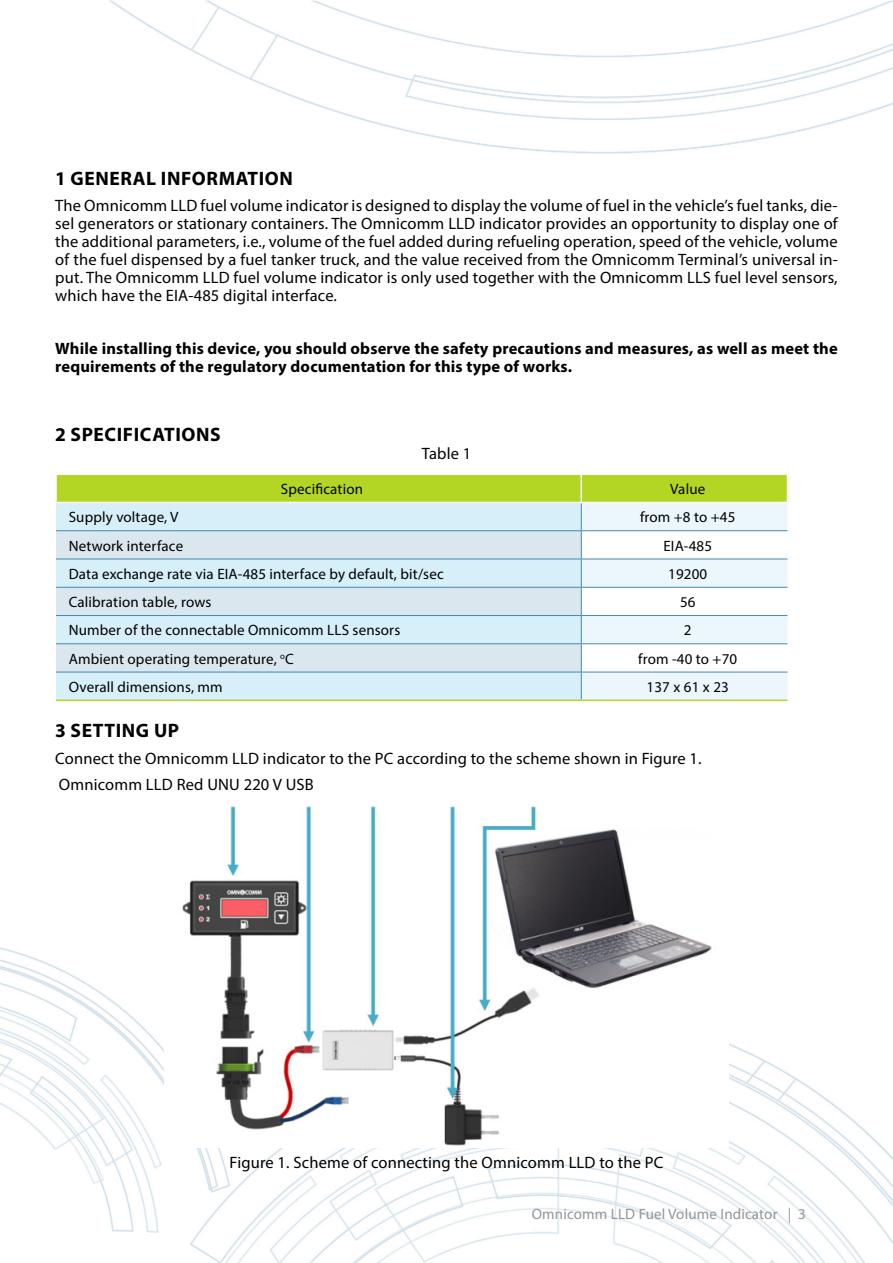
<style>
.page{position:relative;width:893px;height:1263px;background:#fff}
.page>*{position:absolute;margin:0;border:0;box-sizing:border-box;transform-origin:0 0}
.t1{font:700 19.5px "Myriad Pro";letter-spacing:.03em;color:#000}
.t2{font:16.5px/18px "Myriad Pro";letter-spacing:.01em;color:#000;text-align:justify}
.t3{font:700 16.5px/18px "Myriad Pro";letter-spacing:.01em;color:#000}
.t4{font:15px "Myriad Pro";letter-spacing:.01em;color:#000}
.t5{font:15px "Myriad Pro";letter-spacing:.01em;color:#939598}
</style>
<div class="page">
<img style="left:0;top:0;width:893px;height:1263px">
<hr style="left:55px;top:473px;width:526px;height:2px;background:#fff">
<hr style="left:55px;top:475px;width:2px;height:27px;background:#fff">
<hr style="left:581px;top:473px;width:207px;height:2px;background:#fff">
<svg style="left:56px;top:474px;width:732px;height:226px;background:#d6e9dc"></svg>
<hr style="left:55px;top:502px;width:526px;height:1px;background:#fff">
<hr style="left:581px;top:502px;width:207px;height:1px;background:#fff">
<hr style="left:56px;top:699px;width:525px;height:2px;background:#b3d624">
<hr style="left:581px;top:699px;width:206px;height:2px;background:#b3d624">
<img style="left:165px;top:804px;width:563px;height:343px">
<p class="t1" style="left:55px;top:165px;width:239px">1 GENERAL INFORMATION</p>
<p class="t2" style="left:55px;top:196px;width:784px">The Omnicomm LLD fuel volume indicator is designed to display the volume of fuel in the vehicle’s fuel tanks, die&shy;sel generators or stationary containers. The Omnicomm LLD indicator provides an opportunity to display one of the additional parameters, i.e., volume of the fuel added during refueling operation, speed of the vehicle, volume of the fuel dispensed by a fuel tanker truck, and the value received from the Omnicomm Terminal’s universal in&shy;put. The Omnicomm LLD fuel volume indicator is only used together with the Omnicomm LLS fuel level sensors, which have the EIA-485 digital interface.</p>
<p class="t3" style="left:55px;top:339px;width:784px">While installing this device, you should observe the safety precautions and measures, as well as meet the requirements of the regulatory documentation for this type of works.</p>
<p class="t1" style="left:55px;top:422px;width:167px">2 SPECIFICATIONS</p>
<p class="t2" style="left:422px;top:444px;width:51px">Table 1</p>
<p class="t4" style="left:281px;top:480px;width:84px">Specification</p>
<p class="t4" style="left:670px;top:480px;width:37px">Value</p>
<p class="t4" style="left:69px;top:508px;width:111px">Supply voltage, V</p>
<p class="t4" style="left:640px;top:508px;width:97px">from +8 to +45</p>
<p class="t4" style="left:69px;top:536px;width:116px">Network interface</p>
<p class="t4" style="left:663px;top:536px;width:50px">EIA-485</p>
<p class="t4" style="left:69px;top:564px;width:376px">Data exchange rate via EIA-485 interface by default, bit/sec</p>
<p class="t4" style="left:668px;top:564px;width:41px">19200</p>
<p class="t4" style="left:69px;top:593px;width:144px">Calibration table, rows</p>
<p class="t4" style="left:680px;top:593px;width:17px">56</p>
<p class="t4" style="left:69px;top:621px;width:333px">Number of the connectable Omnicomm LLS sensors</p>
<p class="t4" style="left:684px;top:621px;width:9px">2</p>
<p class="t4" style="left:69px;top:649px;width:227px">Ambient operating temperature, <sup>o</sup>C</p>
<p class="t4" style="left:638px;top:649px;width:100px">from -40 to +70</p>
<p class="t4" style="left:69px;top:677px;width:156px">Overall dimensions, mm</p>
<p class="t4" style="left:647px;top:677px;width:84px">137 х 61 х 23</p>
<p class="t1" style="left:55px;top:718px;width:125px">3 SETTING UP</p>
<p class="t2" style="left:55px;top:745px;width:648px;line-height:26.5px">Connect the Omnicomm LLD indicator to the PC according to the scheme shown in Figure 1.<br>Omnicomm LLD Red UNU 220 V USB</p>
<p class="t2" style="left:230px;top:1153px;width:435px">Figure 1. Scheme of connecting the Omnicomm LLD to the PC</p>
<p class="t5" style="left:532px;top:1204px;width:276px">Omnicomm LLD Fuel Volume Indicator | 3</p>
</div>
